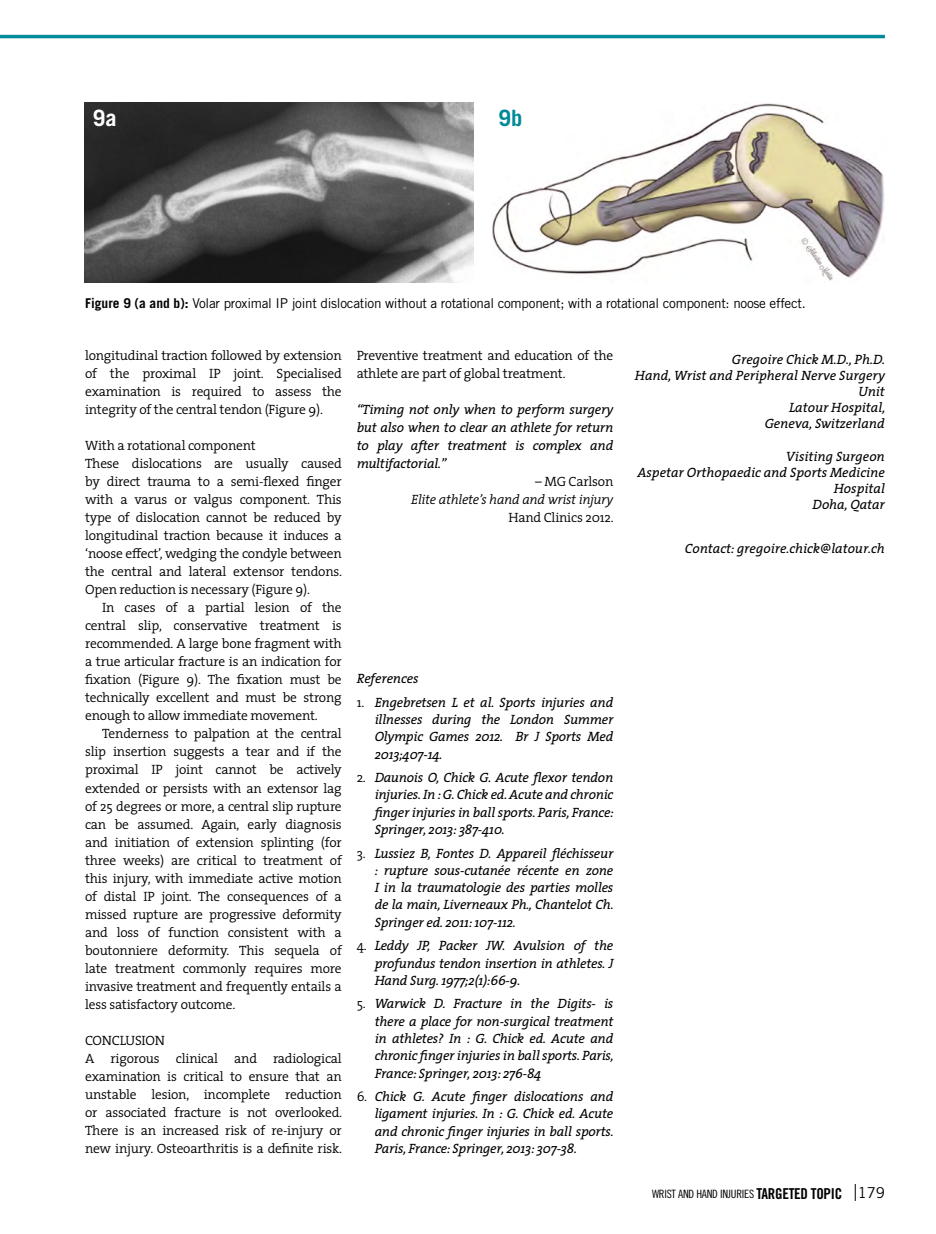
<style>
.page{position:relative;width:936px;height:1234px;background:#fff}
.page>*{position:absolute;margin:0;border:0;box-sizing:border-box;transform-origin:0 0}
.t1{font:700 22.5px "Trade Gothic LT Std";color:#fff}
.t2{font:700 22.5px "Trade Gothic LT Std";color:#008a99}
.t3{font:300 13.5px/18px "The Serif";letter-spacing:-.015em;color:#000;text-align:justify}
.t4{font:italic 13.5px/17.2px "The Serif";letter-spacing:-.015em;color:#000;text-align:justify}
.t5{font:13.5px "Trade Gothic LT Std";letter-spacing:-.02em;color:#000}
.t6{font:italic 300 13.5px "The Serif";letter-spacing:-.015em;color:#000}
.t7{font:11.55px "Trade Gothic LT Std Cn 18";letter-spacing:-.02em;color:#000}
.s1{font-weight:700}
.s2{font-weight:300;font-style:normal}
.s3{font-family:"Trade Gothic LT Std Bd Cn 20";font-size:15px}
.s4{font-family:"Trade Gothic LT Std";font-size:15px}
</style>
<div class="page">
<svg style="left:854px;top:1184px;width:1px;height:16px"></svg>
<hr style="left:0;top:35px;width:884px;height:3px;background:#008a99">
<img style="left:84px;top:102px;width:389px;height:180px">
<img style="left:492px;top:102px;width:392px;height:180px">
<h1 class="t1" style="left:93px;top:104px;width:25px">9a</h1>
<h1 class="t2" style="left:498px;top:104px;width:25px">9b</h1>
<p class="t5" style="left:85px;top:294px;width:722px"><span class="s1">Figure 9 (a and b):</span> Volar proximal IP joint dislocation without a rotational component; with a rotational component: noose effect.</p>
<p class="t3" style="left:85px;top:346px;width:258px">longitudinal traction followed by extension of the proximal IP joint. Specialised examination is required to assess the integrity of the central tendon (Figure 9).</p>
<p class="t3" style="left:85px;top:436px;width:258px;text-align:left">With a rotational component<br>These dislocations are usually caused by direct trauma to a semi-flexed finger with a varus or valgus component. This type of dislocation cannot be reduced by longitudinal traction because it induces a ‘noose effect’, wedging the condyle between the central and lateral extensor tendons.<br>Open reduction is necessary (Figure 9).</p>
<p class="t3" style="left:85px;top:598px;width:258px;text-indent:17px">In cases of a partial lesion of the central slip, conservative treatment is recommended. A large bone fragment with a true articular fracture is an indication for fixation (Figure 9). The fixation must be technically excellent and must be strong enough to allow immediate movement.</p>
<p class="t3" style="left:85px;top:724px;width:258px;text-indent:17px">Tenderness to palpation at the central slip insertion suggests a tear and if the proximal IP joint cannot be actively extended or persists with an extensor lag of 25 degrees or more, a central slip rupture can be assumed. Again, early diagnosis and initiation of extension splinting (for three weeks) are critical to treatment of this injury, with immediate active motion of distal IP joint. The consequences of a missed rupture are progressive deformity and loss of function consistent with a boutonniere deformity. This sequela of late treatment commonly requires more invasive treatment and frequently entails a less satisfactory outcome.</p>
<p class="t3" style="left:85px;top:1030px;width:258px;text-align:left">CONCLUSION<br>A rigorous clinical and radiological examination is critical to ensure that an unstable lesion, incomplete reduction or associated fracture is not overlooked.<br>There is an increased risk of re-injury or new injury. Osteoarthritis is a definite risk.</p>
<p class="t3" style="left:356px;top:346px;width:258px">Preventive treatment and education of the athlete are part of global treatment.</p>
<p class="t4" style="left:356px;top:400px;width:258px;line-height:18px">“Timing not only when to perform surgery but also when to clear an athlete for return to play after treatment is complex and multifactorial.”</p>
<p class="t3" style="left:535px;top:472px;width:80px">– MG Carlson</p>
<p class="t6" style="left:411px;top:488px;width:204px">Elite athlete’s hand and wrist injury</p>
<p class="t3" style="left:508px;top:508px;width:107px">Hand Clinics 2012.</p>
<p class="t4" style="left:356px;top:669px;width:63px">References</p>
<p class="t4" style="left:374px;top:693px;width:240px;text-indent:-18px"><span class="s2">1.</span> Engebretsen L et al. Sports injuries and illnesses during the London Summer Olympic Games 2012. Br J Sports Med 2013;407-14.</p>
<p class="t4" style="left:374px;top:768px;width:241px;text-indent:-18px"><span class="s2">2.</span> Daunois O, Chick G. Acute flexor tendon injuries. In : G. Chick ed. Acute and chronic finger injuries in ball sports. Paris, France:<br>Springer, 2013: 387-410.</p>
<p class="t4" style="left:374px;top:843px;width:240px;text-indent:-18px"><span class="s2">3.</span> Lussiez B, Fontes D. Appareil fléchisseur : rupture sous-cutanée récente en zone I in la traumatologie des parties molles de la main, Liverneaux Ph., Chantelot Ch.<br>Springer ed. 2011: 107-112.</p>
<p class="t4" style="left:374px;top:936px;width:240px;text-indent:-18px"><span class="s2">4.</span> Leddy JP, Packer JW. Avulsion of the profundus tendon insertion in athletes. J Hand Surg. 1977;2(1):66-9.</p>
<p class="t4" style="left:374px;top:994px;width:241px;text-indent:-18px"><span class="s2">5.</span> Warwick D. Fracture in the Digits- is there a place for non-surgical treatment in athletes? In : G. Chick ed. Acute and chronic finger injuries in ball sports. Paris, France: Springer, 2013: 276-84</p>
<p class="t4" style="left:374px;top:1087px;width:240px;text-indent:-18px"><span class="s2">6.</span> Chick G. Acute finger dislocations and ligament injuries. In : G. Chick ed. Acute and chronic finger injuries in ball sports.<br>Paris, France: Springer, 2013: 307-38.</p>
<p class="t4" style="left:635px;top:350px;width:252px;line-height:16.2px;text-align:right">Gregoire Chick M.D., Ph.D.<br>Hand, Wrist and Peripheral Nerve Surgery<br>Unit<br>Latour Hospital,<br>Geneva, Switzerland</p>
<p class="t4" style="left:637px;top:447px;width:249px;line-height:16.2px;text-align:right">Visiting Surgeon<br>Aspetar Orthopaedic and Sports Medicine<br>Hospital<br>Doha, Qatar</p>
<p class="t4" style="left:684px;top:539px;width:201px">Contact: gregoire.chick@latour.ch</p>
<p class="t7" style="left:652px;top:1186px;width:234px">WRIST AND HAND INJURIES <span class="s3">TARGETED TOPIC</span> <span class="s4">179</span></p>
</div>
